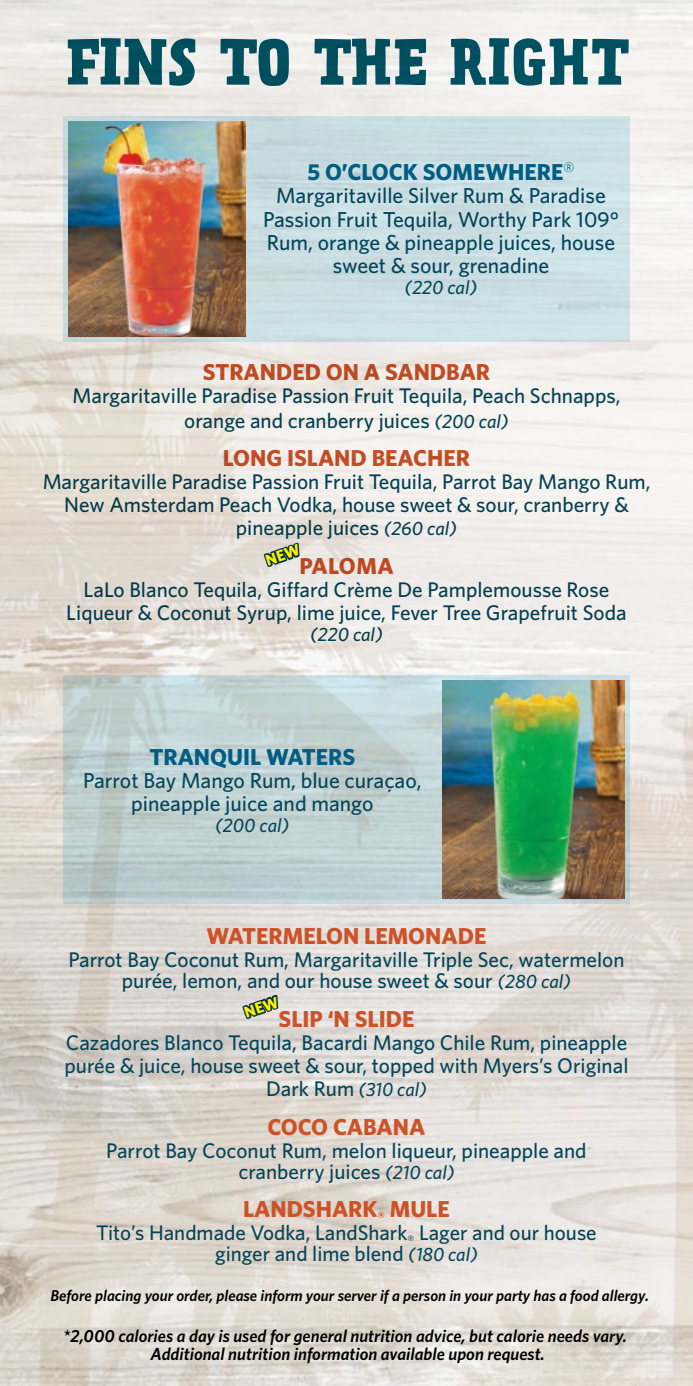
<style>
.page{position:relative;width:693px;height:1386px;background:#fff}
.page>*{position:absolute;margin:0;border:0;box-sizing:border-box;transform-origin:0 0}
.t1{font:700 57.75px "Prater Serif One";letter-spacing:.01em;color:#005568}
.t2{font:700 23.1px "Whitney";color:#cd5227}
.t3{font:700 23.1px "Whitney";color:#005d83}
.t4{font:500 21.7px/23.1px "Whitney";color:#044559;text-align:center}
.t5{font:500 21.18px/23.1px "Whitney";color:#044559;text-align:center}
.t6{font:italic 500 19.25px "Whitney";color:#044559}
.t7{font:italic 600 17.5px/17.5px "Whitney";color:#000;text-align:center}
.t8{font:italic 600 15.75px "Whitney";color:#000}
.s1{font-style:italic;font-size:19.25px}
.s2{font-style:normal;font-size:21.18px}
</style>
<div class="page">
<div style="left:63px;top:116px;width:567px;height:225px;background:#cbdfe4"></div>
<svg style="left:63px;top:675px;width:567px;height:229px;background:#c0d1d2"></svg>
<img style="left:68px;top:121px;width:177px;height:215px">
<img style="left:442px;top:681px;width:183px;height:218px">
<svg style="left:244px;top:996px;width:35px;height:22px"></svg>
<svg style="left:265px;top:544px;width:36px;height:22px"></svg>
<h1 class="t1" style="left:66px;top:20px;width:563px">FINS TO THE RIGHT</h1>
<p class="t3" style="left:307px;top:158px;width:269px">5 O’CLOCK SOMEWHERE<sup>®</sup></p>
<p class="t4" style="left:263px;top:184px;width:357px">Margaritaville Silver Rum &amp; Paradise Passion Fruit Tequila, Worthy Park 109° Rum, orange &amp; pineapple juices, house sweet &amp; sour, grenadine</p>
<p class="t6" style="left:405px;top:274px;width:74px">(220 cal)</p>
<p class="t2" style="left:203px;top:358px;width:289px">STRANDED ON A SANDBAR</p>
<p class="t5" style="left:72px;top:384px;width:550px;line-height:24.3px">Margaritaville Paradise Passion Fruit Tequila, Peach Schnapps, orange and cranberry juices <span class="s1">(200 cal)</span></p>
<p class="t2" style="left:223px;top:444px;width:249px">LONG ISLAND BEACHER</p>
<p class="t5" style="left:42px;top:470px;width:610px">Margaritaville Paradise Passion Fruit Tequila, Parrot Bay Mango Rum,<br>New Amsterdam Peach Vodka, house sweet &amp; sour, cranberry &amp; pineapple juices <span class="s1">(260 cal)</span></p>
<p class="t2" style="left:299px;top:552px;width:96px">PALOMA</p>
<p class="t5" style="left:66px;top:578px;width:562px">LaLo Blanco Tequila, Giffard Crème De Pamplemousse Rose<br>Liqueur &amp; Coconut Syrup, lime juice, Fever Tree Grapefruit Soda</p>
<p class="t6" style="left:310px;top:622px;width:74px">(220 cal)</p>
<p class="t3" style="left:149px;top:742px;width:207px">TRANQUIL WATERS</p>
<p class="t4" style="left:83px;top:768px;width:340px">Parrot Bay Mango Rum, blue curaçao, pineapple juice and mango</p>
<p class="t6" style="left:215px;top:812px;width:76px">(200 cal)</p>
<p class="t2" style="left:207px;top:922px;width:281px">WATERMELON LEMONADE</p>
<p class="t5" style="left:68px;top:949px;width:558px;line-height:21px">Parrot Bay Coconut Rum, Margaritaville Triple Sec, watermelon purée, lemon, and our house sweet &amp; sour <span class="s1">(280 cal)</span></p>
<p class="t2" style="left:279px;top:1005px;width:137px">SLIP ‘N SLIDE</p>
<p class="t5" style="left:65px;top:1031px;width:565px;text-align:left">Cazadores Blanco Tequila, Bacardi Mango Chile Rum, pineapple purée &amp; juice, house sweet &amp; sour, topped with Myers’s Original</p>
<p class="t6" style="left:266px;top:1077px;width:162px"><span class="s2">Dark Rum</span> (310 cal)</p>
<p class="t2" style="left:268px;top:1112px;width:159px">COCO CABANA</p>
<p class="t5" style="left:106px;top:1139px;width:482px;line-height:21px">Parrot Bay Coconut Rum, melon liqueur, pineapple and cranberry juices <span class="s1">(210 cal)</span></p>
<p class="t2" style="left:243px;top:1195px;width:208px">LANDSHARK<sub>®</sub> MULE</p>
<p class="t5" style="left:96px;top:1222px;width:502px;line-height:21px">Tito’s Handmade Vodka, LandShark<sub>®</sub> Lager and our house ginger and lime blend <span class="s1">(180 cal)</span></p>
<p class="t8" style="left:50px;top:1285px;width:600px">Before placing your order, please inform your server if a person in your party has a food allergy.</p>
<p class="t7" style="left:63px;top:1327px;width:565px">*2,000 calories a day is used for general nutrition advice, but calorie needs vary.<br>Additional nutrition information available upon request.</p>
</div>
